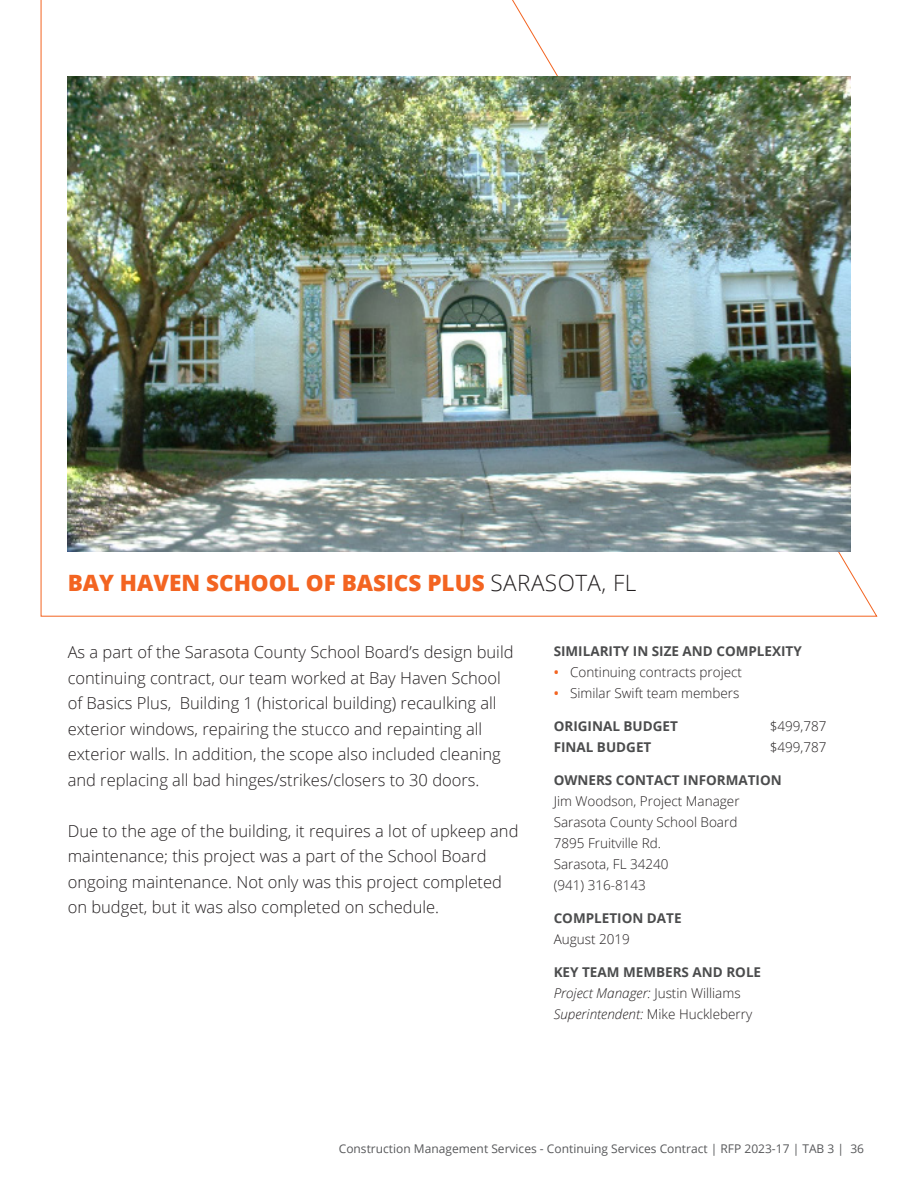
<style>
.page{position:relative;width:918px;height:1188px;background:#fff}
.page>*{position:absolute;margin:0;border:0;box-sizing:border-box;transform-origin:0 0}
.t1{font:800 22.5px "Open Sans";color:#f36421}
.t2{font:300 16.5px/25.5px "Open Sans";color:#231f20}
.t3{font:300 13.5px/21px "Open Sans";color:#231f20}
.t4{font:700 13.5px "Open Sans";color:#4b4c4d}
.t5{font:italic 300 13.5px/21px "Open Sans";color:#231f20}
.t6{font:12px "Open Sans";color:#57585a}
.s1{font-weight:300;color:#231f20}
.s2{font-weight:600;color:#f36421}
.s3{font-weight:700;font-style:normal;color:#4b4c4d}
.s4{font-style:normal}
</style>
<div class="page">
<svg style="left:40px;top:0;width:838px;height:617px"></svg>
<img style="left:68px;top:77px;width:783px;height:474px">
<h1 class="t1" style="left:68px;top:565px;width:570px">BAY HAVEN SCHOOL OF BASICS PLUS <span class="s1">SARASOTA, FL</span></h1>
<p class="t2" style="left:68px;top:639px;width:447px">As a part of the Sarasota County School Board’s design build continuing contract, our team worked at Bay Haven School of Basics Plus, Building 1 (historical building) recaulking all exterior windows, repairing the stucco and repainting all exterior walls. In addition, the scope also included cleaning and replacing all bad hinges/strikes/closers to 30 doors.</p>
<p class="t2" style="left:68px;top:817px;width:452px">Due to the age of the building, it requires a lot of upkeep and maintenance; this project was a part of the School Board ongoing maintenance. Not only was this project completed on budget, but it was also completed on schedule.</p>
<p class="t4" style="left:554px;top:641px;width:250px">SIMILARITY IN SIZE AND COMPLEXITY</p>
<p class="t3" style="left:554px;top:661px;width:190px"><span class="s2">•</span> Continuing contracts project</p>
<p class="t3" style="left:554px;top:682px;width:187px"><span class="s2">•</span> Similar Swift team members</p>
<p class="t4" style="left:554px;top:716px;width:126px">ORIGINAL BUDGET</p>
<p class="t3" style="left:770px;top:715px;width:58px">$499,787</p>
<p class="t4" style="left:554px;top:737px;width:99px">FINAL BUDGET</p>
<p class="t3" style="left:770px;top:736px;width:58px">$499,787</p>
<p class="t4" style="left:554px;top:770px;width:230px">OWNERS CONTACT INFORMATION</p>
<p class="t3" style="left:554px;top:790px;width:187px">Jim Woodson, Project Manager<br>Sarasota County School Board<br>7895 Fruitville Rd.<br>Sarasota, FL 34240<br>(941) 316-8143</p>
<p class="t4" style="left:554px;top:908px;width:129px">COMPLETION DATE</p>
<p class="t3" style="left:554px;top:928px;width:78px">August 2019</p>
<p class="t5" style="left:554px;top:961px;width:209px"><span class="s3">KEY TEAM MEMBERS AND ROLE<br></span>Project Manager: <span class="s4">Justin Williams<br></span>Superintendent: <span class="s4">Mike Huckleberry</span></p>
<p class="t6" style="left:339px;top:1140px;width:527px">Construction Management Services - Continuing Services Contract | RFP 2023-17 | TAB 3 | 36</p>
</div>
